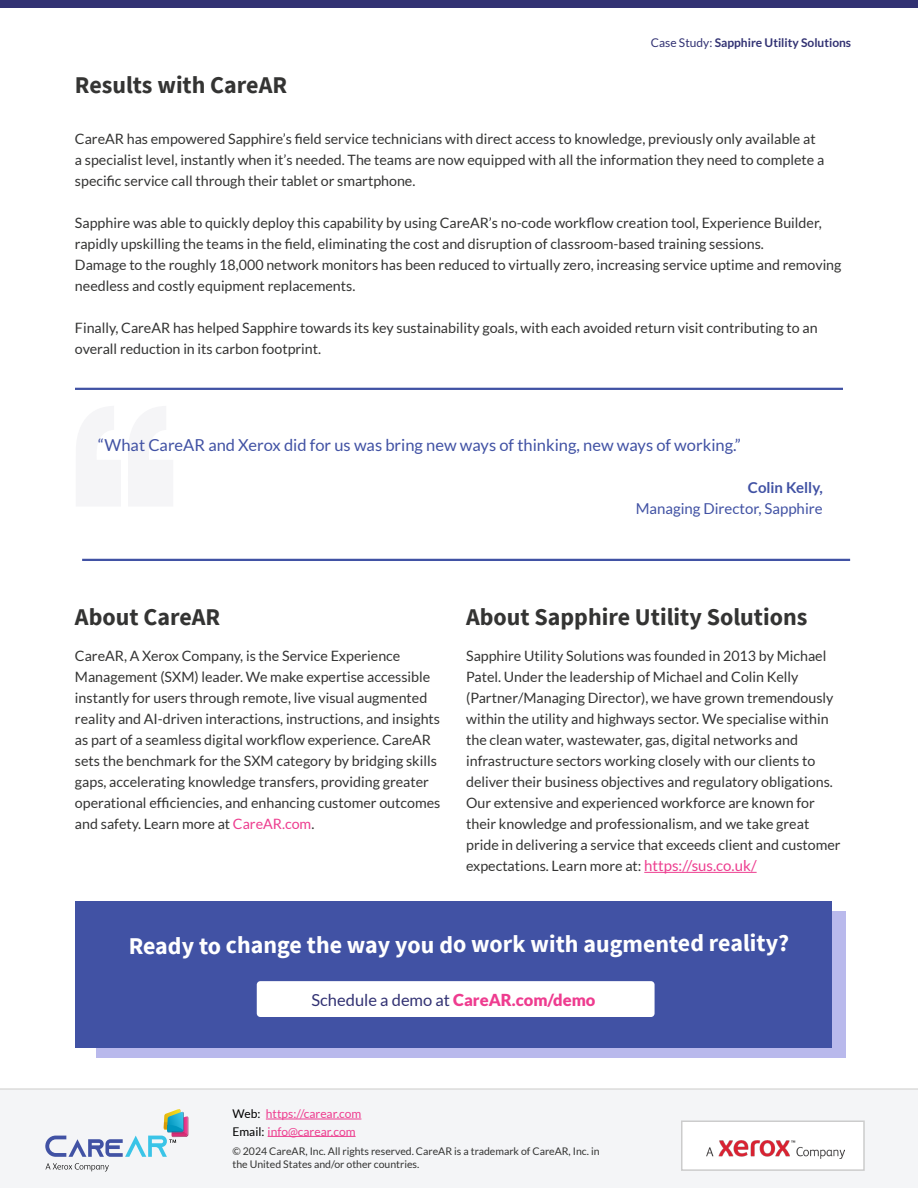
<style>
.page{position:relative;width:918px;height:1188px;background:#fff}
.page>*{position:absolute;margin:0;border:0;box-sizing:border-box;transform-origin:0 0}
.t1{font:700 24px "Source Sans Pro";color:#343433}
.t2{font:700 24px "Source Sans Pro";letter-spacing:-.005em;color:#fff}
.t3{font:16.5px "Lato";color:#4152a4}
.t4{font:16.5px "Lato";color:#323273}
.t5{font:15px "Lato";color:#4152a4}
.t6{font:700 15px "Lato";color:#4152a4}
.t7{font:14.25px/21px "Lato";color:#343433}
.t8{font:12px/17.4px "Lato";color:#ee3c8f}
.t9{font:700 12px "Lato";color:#323273}
.t10{font:10.5px/12.6px "Lato";color:#343433}
.s1{font-weight:400}
.s2{color:#ed3d8f}
.s3{font-size:15px;color:#ed3d8f}
.s4{font-weight:900;color:#ee3c8f}
.s5{color:#000}
.s6{color:#fff}
</style>
<div class="page">
<div style="left:0;top:1090px;width:918px;height:98px;background:#f4f5f7"></div>
<hr style="left:266px;top:1119px;width:95px;height:1px;background:#ee3c8f">
<hr style="left:268px;top:1136px;width:88px;height:1px;background:#ed3d8f">
<div style="left:682px;top:1121px;width:182px;height:49px;background:#fff"></div>
<img style="left:706px;top:1141px;width:138px;height:17px">
<div style="left:681px;top:1120px;width:184px;height:51px;border:2px solid #ccc"></div>
<svg style="left:46px;top:1163px;width:63px;height:8px"></svg>
<svg style="left:45px;top:1109px;width:143px;height:48px"></svg>
<hr style="left:0;top:1089px;width:918px;height:1px;background:#cdcccb">
<div style="left:0;top:0;width:918px;height:8px;background:#323273"></div>
<hr style="left:75px;top:388px;width:768px;height:2px;background:#4152a4">
<hr style="left:82px;top:559px;width:768px;height:2px;background:#4152a4">
<hr style="left:644px;top:872px;width:113px;height:1px;background:#ed3d8f">
<div style="left:96px;top:911px;width:749px;height:147px;background:#b9b9ec"></div>
<div style="left:76px;top:902px;width:756px;height:146px;background:#4152a4"></div>
<div style="left:257px;top:981px;width:398px;height:36px;background:#fff;border-radius:4px"></div>
<h1 class="t1" style="left:75px;top:69px;width:214px">Results with CareAR</h1>
<p class="t9" style="left:651px;top:36px;width:202px"><span class="s1">Case Study:</span> Sapphire Utility Solutions</p>
<p class="t7" style="left:75px;top:128px;width:751px">CareAR has empowered Sapphire’s field service technicians with direct access to knowledge, previously only available at a specialist level, instantly when it’s needed. The teams are now equipped with all the information they need to complete a specific service call through their tablet or smartphone.</p>
<p class="t7" style="left:75px;top:212px;width:768px">Sapphire was able to quickly deploy this capability by using CareAR’s no-code workflow creation tool, Experience Builder, rapidly upskilling the teams in the field, eliminating the cost and disruption of classroom-based training sessions.<br>Damage to the roughly 18,000 network monitors has been reduced to virtually zero, increasing service uptime and removing needless and costly equipment replacements.</p>
<p class="t7" style="left:75px;top:317px;width:744px">Finally, CareAR has helped Sapphire towards its key sustainability goals, with each avoided return visit contributing to an overall reduction in its carbon footprint.</p>
<p class="t3" style="left:98px;top:436px;width:644px">“What CareAR and Xerox did for us was bring new ways of thinking, new ways of working.”</p>
<p class="t6" style="left:748px;top:479px;width:76px">Colin Kelly,</p>
<p class="t5" style="left:636px;top:500px;width:189px">Managing Director, Sapphire</p>
<h1 class="t1" style="left:75px;top:601px;width:147px">About CareAR</h1>
<p class="t7" style="left:75px;top:646px;width:367px">CareAR, A Xerox Company, is the Service Experience Management (SXM) leader. We make expertise accessible instantly for users through remote, live visual augmented reality and AI-driven interactions, instructions, and insights as part of a seamless digital workflow experience. CareAR sets the benchmark for the SXM category by bridging skills gaps, accelerating knowledge transfers, providing greater operational efficiencies, and enhancing customer outcomes and safety. Learn more at <span class="s2">CareAR.com</span>.</p>
<h1 class="t1" style="left:466px;top:601px;width:343px">About Sapphire Utility Solutions</h1>
<p class="t7" style="left:466px;top:646px;width:376px">Sapphire Utility Solutions was founded in 2013 by Michael Patel. Under the leadership of Michael and Colin Kelly (Partner/Managing Director), we have grown tremendously within the utility and highways sector. We specialise within the clean water, wastewater, gas, digital networks and infrastructure sectors working closely with our clients to deliver their business objectives and regulatory obligations.<br>Our extensive and experienced workforce are known for their knowledge and professionalism, and we take great pride in delivering a service that exceeds client and customer expectations. Learn more at: <span class="s3">https://sus.co.uk/</span></p>
<h1 class="t2" style="left:129px;top:928px;width:662px">Ready to change the way you do work with augmented reality?</h1>
<p class="t4" style="left:312px;top:991px;width:285px">Schedule a demo at <span class="s4">CareAR.com/demo</span></p>
<p class="t8" style="left:232px;top:1105px;width:130px"><span class="s5">Web:</span><span class="s6">:</span> https://carear.com<br><span class="s5">Email:</span> <span class="s2">info@carear.com</span></p>
<p class="t10" style="left:232px;top:1145px;width:369px">© 2024 CareAR, Inc. All rights reserved. CareAR is a trademark of CareAR, Inc. in the United States and/or other countries.</p>
</div>
